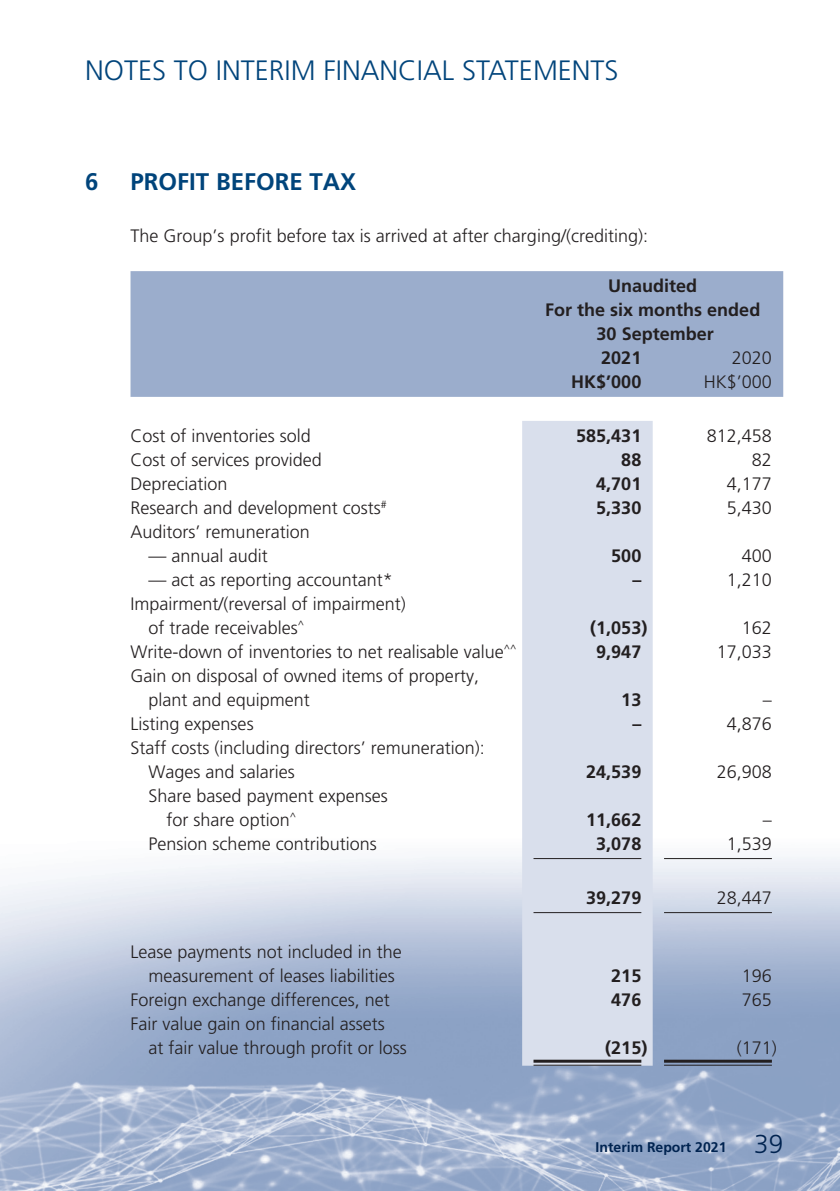
<style>
.page{position:relative;width:840px;height:1191px;background:#fff}
.page>*{position:absolute;margin:0;border:0;box-sizing:border-box;transform-origin:0 0}
.t1{font:300 28px "Frutiger LT Std";color:#00447b}
._01_H1{font:700 24px "Frutiger LT Std";color:#00447b}
._50_Table_txt{font:300 18px "Frutiger LT Std";color:#231f20}
._50_Table_txt-2{font:700 18px "Frutiger LT Std";color:#231f20}
._00_txt{font:300 18px "Frutiger LT Std";color:#231f20}
.t2{font:700 14px "Frutiger LT Std";color:#002350}
.s1{font-weight:300;font-size:26px}
</style>
<div class="page">
<img style="left:0;top:271px;width:839px;height:920px">
<div style="left:130px;top:271px;width:652px;height:126px;background:#9badcc"></div>
<div style="left:522px;top:421px;width:130px;height:644px;background:#d9dfec"></div>
<hr style="left:533px;top:858px;width:108px;height:1px;background:#231f20">
<hr style="left:663px;top:858px;width:108px;height:1px;background:#231f20">
<hr style="left:533px;top:912px;width:108px;height:1px;background:#231f20">
<hr style="left:663px;top:912px;width:108px;height:1px;background:#231f20">
<hr style="left:533px;top:1059px;width:108px;height:3px;background:#231f20">
<hr style="left:533px;top:1064px;width:108px;height:1px;background:#231f20">
<hr style="left:663px;top:1059px;width:108px;height:3px;background:#231f20">
<hr style="left:663px;top:1064px;width:108px;height:1px;background:#231f20">
<h1 class="t1" style="left:85px;top:54px;width:534px">NOTES TO INTERIM FINANCIAL STATEMENTS</h1>
<p class="_01_H1" style="left:85px;top:168px;width:15px">6</p>
<p class="_01_H1" style="left:130px;top:168px;width:227px">PROFIT BEFORE TAX</p>
<p class="_00_txt" style="left:130px;top:226px;width:519px">The Group’s profit before tax is arrived at after charging/(crediting):</p>
<p class="_50_Table_txt-2" style="left:607px;top:275px;width:91px">Unaudited</p>
<p class="_50_Table_txt-2" style="left:544px;top:299px;width:217px">For the six months ended</p>
<p class="_50_Table_txt-2" style="left:596px;top:323px;width:119px">30 September</p>
<p class="_50_Table_txt-2" style="left:601px;top:347px;width:42px">2021</p>
<p class="_50_Table_txt" style="left:731px;top:348px;width:42px">2020</p>
<p class="_50_Table_txt-2" style="left:571px;top:371px;width:72px">HK$’000</p>
<p class="_50_Table_txt" style="left:703px;top:372px;width:70px">HK$’000</p>
<p class="_50_Table_txt" style="left:130px;top:425px;width:182px">Cost of inventories sold</p>
<p class="_50_Table_txt-2" style="left:576px;top:425px;width:67px">585,431</p>
<p class="_50_Table_txt" style="left:706px;top:425px;width:67px">812,458</p>
<p class="_50_Table_txt" style="left:130px;top:449px;width:193px">Cost of services provided</p>
<p class="_50_Table_txt-2" style="left:621px;top:449px;width:22px">88</p>
<p class="_50_Table_txt" style="left:751px;top:449px;width:22px">82</p>
<p class="_50_Table_txt" style="left:130px;top:473px;width:99px">Depreciation</p>
<p class="_50_Table_txt-2" style="left:596px;top:473px;width:47px">4,701</p>
<p class="_50_Table_txt" style="left:726px;top:473px;width:47px">4,177</p>
<p class="_50_Table_txt" style="left:130px;top:497px;width:257px">Research and development costs<sup>#</sup></p>
<p class="_50_Table_txt-2" style="left:596px;top:497px;width:47px">5,330</p>
<p class="_50_Table_txt" style="left:726px;top:497px;width:47px">5,430</p>
<p class="_50_Table_txt" style="left:130px;top:521px;width:181px">Auditors’ remuneration</p>
<p class="_50_Table_txt" style="left:148px;top:545px;width:121px">— annual audit</p>
<p class="_50_Table_txt-2" style="left:611px;top:545px;width:32px">500</p>
<p class="_50_Table_txt" style="left:741px;top:545px;width:32px">400</p>
<p class="_50_Table_txt" style="left:148px;top:569px;width:246px">— act as reporting accountant*</p>
<p class="_50_Table_txt-2" style="left:632px;top:569px;width:10px">–</p>
<p class="_50_Table_txt" style="left:726px;top:569px;width:47px">1,210</p>
<p class="_50_Table_txt" style="left:130px;top:593px;width:276px">Impairment/(reversal of impairment)</p>
<p class="_50_Table_txt" style="left:148px;top:617px;width:157px">of trade receivables<sup>^</sup></p>
<p class="_50_Table_txt-2" style="left:590px;top:617px;width:59px">(1,053)</p>
<p class="_50_Table_txt" style="left:741px;top:617px;width:32px">162</p>
<p class="_50_Table_txt" style="left:130px;top:641px;width:387px">Write-down of inventories to net realisable value<sup>^^</sup></p>
<p class="_50_Table_txt-2" style="left:596px;top:641px;width:47px">9,947</p>
<p class="_50_Table_txt" style="left:716px;top:641px;width:57px">17,033</p>
<p class="_50_Table_txt" style="left:130px;top:665px;width:350px">Gain on disposal of owned items of property,</p>
<p class="_50_Table_txt" style="left:148px;top:689px;width:163px">plant and equipment</p>
<p class="_50_Table_txt-2" style="left:621px;top:689px;width:22px">13</p>
<p class="_50_Table_txt" style="left:762px;top:689px;width:10px">–</p>
<p class="_50_Table_txt" style="left:130px;top:713px;width:125px">Listing expenses</p>
<p class="_50_Table_txt-2" style="left:632px;top:713px;width:10px">–</p>
<p class="_50_Table_txt" style="left:726px;top:713px;width:47px">4,876</p>
<p class="_50_Table_txt" style="left:130px;top:737px;width:356px">Staff costs (including directors’ remuneration):</p>
<p class="_50_Table_txt" style="left:148px;top:761px;width:148px">Wages and salaries</p>
<p class="_50_Table_txt-2" style="left:586px;top:761px;width:57px">24,539</p>
<p class="_50_Table_txt" style="left:716px;top:761px;width:57px">26,908</p>
<p class="_50_Table_txt" style="left:148px;top:785px;width:241px">Share based payment expenses</p>
<p class="_50_Table_txt" style="left:166px;top:809px;width:131px">for share option<sup>^</sup></p>
<p class="_50_Table_txt-2" style="left:586px;top:809px;width:57px">11,662</p>
<p class="_50_Table_txt" style="left:762px;top:809px;width:10px">–</p>
<p class="_50_Table_txt" style="left:148px;top:833px;width:230px">Pension scheme contributions</p>
<p class="_50_Table_txt-2" style="left:596px;top:833px;width:47px">3,078</p>
<p class="_50_Table_txt" style="left:726px;top:833px;width:47px">1,539</p>
<p class="_50_Table_txt-2" style="left:586px;top:887px;width:57px">39,279</p>
<p class="_50_Table_txt" style="left:716px;top:887px;width:57px">28,447</p>
<p class="_50_Table_txt" style="left:130px;top:941px;width:273px">Lease payments not included in the</p>
<p class="_50_Table_txt" style="left:148px;top:965px;width:247px">measurement of leases liabilities</p>
<p class="_50_Table_txt-2" style="left:611px;top:965px;width:32px">215</p>
<p class="_50_Table_txt" style="left:741px;top:965px;width:32px">196</p>
<p class="_50_Table_txt" style="left:130px;top:989px;width:261px">Foreign exchange differences, net</p>
<p class="_50_Table_txt-2" style="left:611px;top:989px;width:32px">476</p>
<p class="_50_Table_txt" style="left:741px;top:989px;width:32px">765</p>
<p class="_50_Table_txt" style="left:130px;top:1013px;width:256px">Fair value gain on financial assets</p>
<p class="_50_Table_txt" style="left:148px;top:1037px;width:260px">at fair value through profit or loss</p>
<p class="_50_Table_txt-2" style="left:605px;top:1037px;width:44px">(215)</p>
<p class="_50_Table_txt" style="left:736px;top:1037px;width:42px">(171)</p>
<p class="t2" style="left:595px;top:1139px;width:189px">Interim Report 2021 <span class="s1">39</span></p>
</div>
